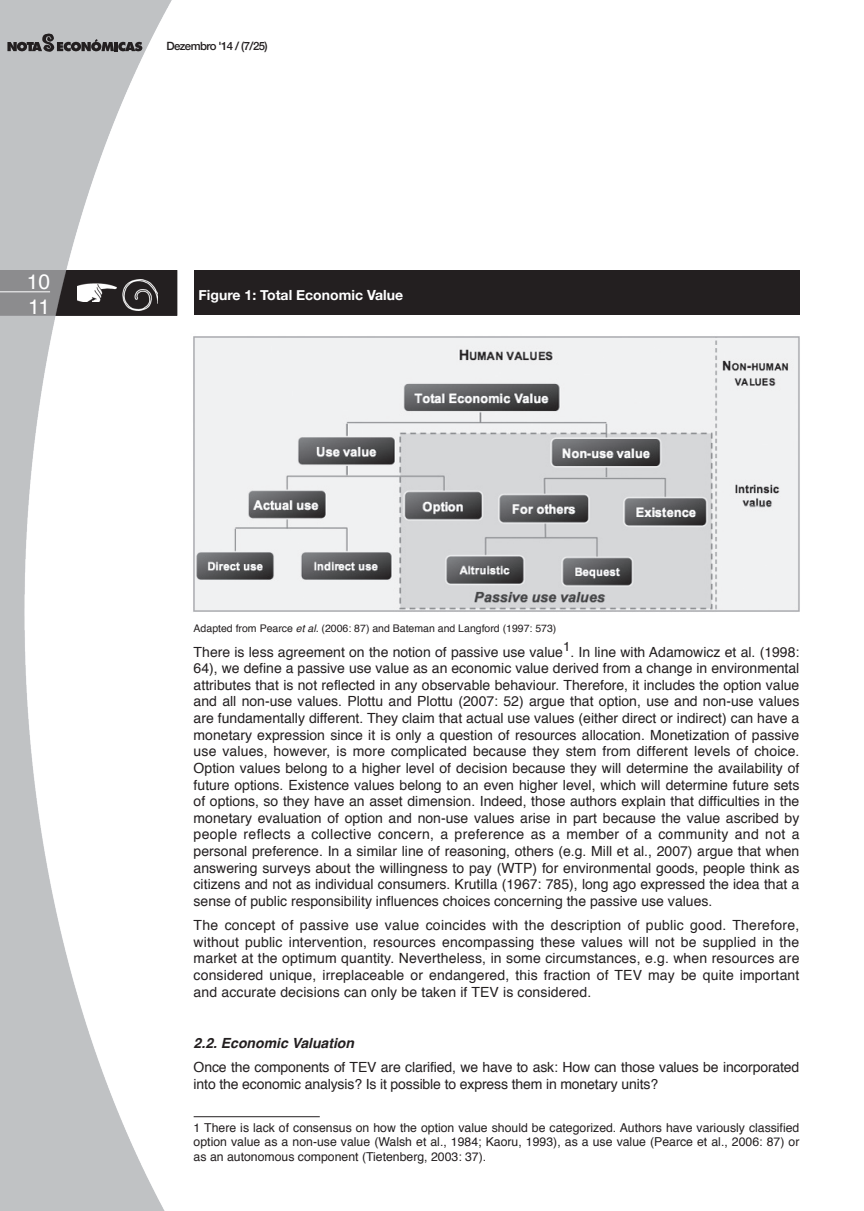
<style>
.page{position:relative;width:864px;height:1211px;background:#fff}
.page>*{position:absolute;margin:0;border:0;box-sizing:border-box;transform-origin:0 0}
.t1{font:21px/25.2px "Helvetica";color:#fff}
.texto{font:14px/16.6px "Helvetica";letter-spacing:-.01em;color:#231f20;text-align:justify}
._1_Titulo{font:700 14px "Helvetica Neue";color:#fff}
.Subtitulo{font:italic 700 14px "Helvetica";color:#231f20}
.NOTAS{font:12.25px/14.9px "Helvetica";color:#231f20;text-align:justify}
.t2{font:500 11.38px "Helvetica Neue";letter-spacing:-.05em;color:#231f20}
.legenda{font:10.5px "Helvetica";color:#231f20}
.s1{font-style:italic}
</style>
<div class="page">
<img style="left:0;top:0;width:177px;height:1210px">
<svg style="left:0;top:270px;width:177px;height:45px;background:#5a5758"></svg>
<hr style="left:0;top:291px;width:50px;height:1px;background:#fff">
<svg style="left:8px;top:34px;width:134px;height:18px;background:#808081"></svg>
<hr style="left:193px;top:1116px;width:126px;height:1px;background:#231f20">
<img style="left:193px;top:336px;width:607px;height:276px">
<div style="left:193px;top:270px;width:606px;height:45px;background:#231f20"></div>
<h1 class="t1" style="left:27px;top:269px;width:25px">10<br>01 1</h1>
<p class="t2" style="left:166px;top:37px;width:103px">Dezembro '14 / (7/25)</p>
<p class="_1_Titulo" style="left:198px;top:284px;width:206px">Figure 1: Total Economic Value</p>
<p class="legenda" style="left:193px;top:620px;width:364px">Adapted from Pearce <span class="s1">et al.</span> (2006: 87) and Bateman and Langford (1997: 573)</p>
<p class="texto" style="left:193px;top:643px;width:607px">There is less agreement on the notion of passive use value<sup>1</sup>. In line with Adamowicz et al. (1998:<br>64), we define a passive use value as an economic value derived from a change in environmental attributes that is not reflected in any observable behaviour. Therefore, it includes the option value and all non‑use values. Plottu and Plottu (2007: 52) argue that option, use and non‑use values are fundamentally different. They claim that actual use values (either direct or indirect) can have a monetary expression since it is only a question of resources allocation. Monetization of passive use values, however, is more complicated because they stem from different levels of choice.<br>Option values belong to a higher level of decision because they will determine the availability of future options. Existence values belong to an even higher level, which will determine future sets of options, so they have an asset dimension. Indeed, those authors explain that difficulties in the monetary evaluation of option and non‑use values arise in part because the value ascribed by people reflects a collective concern, a preference as a member of a community and not a personal preference. In a similar line of reasoning, others (e.g. Mill et al., 2007) argue that when answering surveys about the willingness to pay (WTP) for environmental goods, people think as citizens and not as individual consumers. Krutilla (1967: 785), long ago expressed the idea that a sense of public responsibility influences choices concerning the passive use values.</p>
<p class="texto" style="left:193px;top:917px;width:607px">The concept of passive use value coincides with the description of public good. Therefore, without public intervention, resources encompassing these values will not be supplied in the market at the optimum quantity. Nevertheless, in some circumstances, e.g. when resources are considered unique, irreplaceable or endangered, this fraction of TEV may be quite important and accurate decisions can only be taken if TEV is considered.</p>
<p class="Subtitulo" style="left:193px;top:1031px;width:162px">2.2. Economic Valuation</p>
<p class="texto" style="left:193px;top:1059px;width:607px">Once the components of TEV are clarified, we have to ask: How can those values be incorporated into the economic analysis? Is it possible to express them in monetary units?</p>
<p class="NOTAS" style="left:193px;top:1120px;width:607px">1 There is lack of consensus on how the option value should be categorized. Authors have variously classified option value as a non‑use value (Walsh et al., 1984; Kaoru, 1993), as a use value (Pearce et al., 2006: 87) or as an autonomous component (Tietenberg, 2003: 37).</p>
</div>
